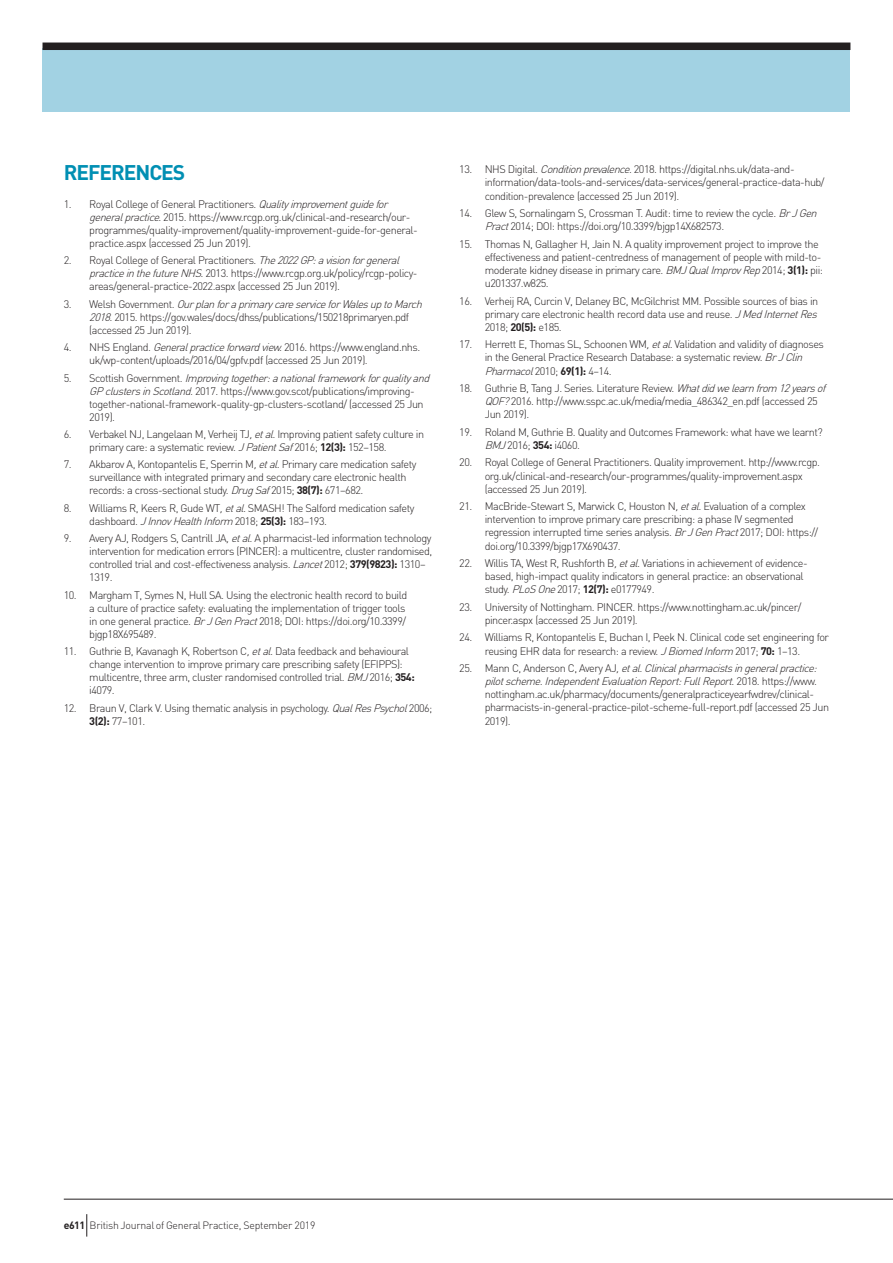
<style>
.page{position:relative;width:893px;height:1263px;background:#fff}
.page>*{position:absolute;margin:0;border:0;box-sizing:border-box;transform-origin:0 0}
.t1{font:700 21px "DIN";letter-spacing:-.05em;color:#008fb3}
.t2{font:300 10.8px/13.2px "DIN";letter-spacing:-.045em;color:#231f20}
.t3{font:300 10.5px "DIN";letter-spacing:-.025em;color:#231f20}
.s1{font-style:italic}
.s2{font-weight:700}
</style>
<div class="page">
<div style="left:43px;top:48px;width:807px;height:64px;background:#a2d2e3"></div>
<div style="left:43px;top:43px;width:807px;height:7px;background:#231f20"></div>
<hr style="left:64px;top:1199px;width:829px;height:1px;background:#231f20">
<svg style="left:86px;top:1214px;width:1px;height:22px"></svg>
<h1 class="t1" style="left:64px;top:159px;width:123px">REFERENCES</h1>
<p class="t2" style="left:89px;top:197px;width:330px;text-indent:-26px">1. Royal College of General Practitioners. <span class="s1">Qualityimprovementguidefor generalpractice</span>. 2015. https://www.rcgp.org.uk/clinical-and-research/our&shy;programmes/quality-improvement/quality-improvement-guide-for-general&shy;practice.aspx (accessed 25 Jun 2019).</p>
<p class="t2" style="left:89px;top:254px;width:330px;text-indent:-26px">2. Royal College of General Practitioners. <span class="s1">The2022GP:avisionforgeneral practiceinthefutureNHS.</span>2013. https://www.rcgp.org.uk/policy/rcgp-policy&shy;areas/general-practice-2022.aspx (accessed 25 Jun 2019).</p>
<p class="t2" style="left:89px;top:297px;width:337px;text-indent:-26px">3 . We l s h G o v e r n m e n t . <span class="s1">OurplanforaprimarycareserviceforWalesuptoMarch<br>2018.</span>2015. https://gov.wales/docs/dhss/publications/150218primaryen.pdf (accessed 25 Jun 2019).</p>
<p class="t2" style="left:89px;top:341px;width:333px;text-indent:-26px">4. NHS England. <span class="s1">Generalpracticeforwardview.</span>2016. https://www.england.nhs. uk/wp-content/uploads/2016/04/gpfv.pdf (accessed 25 Jun 2019).</p>
<p class="t2" style="left:89px;top:371px;width:345px;text-indent:-26px">5 . S c o t t i s h G o v e r n m e n t . <span class="s1">Improvingtogether:anationalframeworkforqualityand GPclustersinScotland.</span>2017. https://www.gov.scot/publications/improving&shy;together-national-framework-quality-gp-clusters-scotland/ (accessed 25 Jun 2019).</p>
<p class="t2" style="left:89px;top:427px;width:336px;text-indent:-26px">6. Verbakel NJ, Langelaan M, Verheij TJ<span class="s1">,etal.</span>Improving patient safety culture in primary care: a systematic review. <span class="s1">JPatientSaf</span>2016; <span class="s2">12(3):</span> 152–158.</p>
<p class="t2" style="left:89px;top:458px;width:329px;text-indent:-26px">7. Akbarov A, Kontopantelis E, Sperrin M<span class="s1">,etal.</span>Primary care medication safety surveillance with integrated primary and secondary care electronic health records: a cross-sectional study. <span class="s1">DrugSaf</span>2015; <span class="s2">38(7):</span> 671–682.</p>
<p class="t2" style="left:89px;top:501px;width:327px;text-indent:-26px">8. Williams R, Keers R, Gude WT<span class="s1">,etal.</span>SMASH! The Salford medication safety dashboard. <span class="s1">JInnovHealthInform</span> 2018; <span class="s2">25(3):</span> 183–193.</p>
<p class="t2" style="left:89px;top:532px;width:345px;text-indent:-26px">9. Avery AJ, Rodgers S, Cantrill JA<span class="s1">,etal.</span>A pharmacist-led information technology intervention for medication errors (PINCER): a multicentre, cluster randomised, controlled trial and cost-effectiveness analysis. <span class="s1">Lancet</span>2012; <span class="s2">379(9823):</span> 1310– 1319.</p>
<p class="t2" style="left:89px;top:588px;width:319px;text-indent:-26px">10. Margham T, Symes N, Hull SA. Using the electronic health record to build a culture of practice safety: evaluating the implementation of trigger tools in one general practice. <span class="s1">BrJGenPract</span>2018; DOI: https://doi.org/10.3399/ bjgp18X695489.</p>
<p class="t2" style="left:89px;top:644px;width:327px;text-indent:-26px">11. Guthrie B, Kavanagh K, Robertson C<span class="s1">,etal.</span>Data feedback and behavioural change intervention to improve primary care prescribing safety (EFIPPS): multicentre, three arm, cluster randomised controlled trial. <span class="s1">BMJ</span>2016; <span class="s2">354: </span>i4079.</p>
<p class="t2" style="left:89px;top:701px;width:345px;text-indent:-26px">12. Braun V, Clark V. Using thematic analysis in psychology. <span class="s1">QualResPsychol</span>2006;<br><span class="s2">3(2):</span> 77–101.</p>
<p class="t2" style="left:485px;top:163px;width:341px;text-indent:-26px">13. NHS Digital. <span class="s1">Conditionprevalence</span>. 2018. https://digital.nhs.uk/data-and&shy;information/data-tools-and-services/data-services/general-practice-data-hub/ condition-prevalence (accessed 25 Jun 2019).</p>
<p class="t2" style="left:485px;top:206px;width:337px;text-indent:-26px">14. Glew S, Sornalingam S, Crossman T. Audit: time to review the cycle. <span class="s1">BrJGen<br>Pract</span>2014; DOI: https://doi.org/10.3399/bjgp14X682573.</p>
<p class="t2" style="left:485px;top:237px;width:340px;text-indent:-26px">15. Thomas N, Gallagher H, Jain N. A quality improvement project to improve the effectiveness and patient-centredness of management of people with mild-to&shy;moderate kidney disease in primary care. <span class="s1">BMJQualImprovRep</span>2014; <span class="s2">3(1):</span> pii: u201337.w825.</p>
<p class="t2" style="left:485px;top:294px;width:337px;text-indent:-26px">16. Verheij RA, Curcin V, Delaney BC, McGilchrist MM. Possible sources of bias in primary care electronic health record data use and reuse. <span class="s1">JMedInternetRes<br></span>2018; <span class="s2">20(5):</span> e185.</p>
<p class="t2" style="left:485px;top:338px;width:341px;text-indent:-26px">17. Herrett E, Thomas SL, Schoonen WM<span class="s1">,etal.</span>Validation and validity of diagnoses in the General Practice Research Database: a systematic review. <span class="s1">BrJClin<br>Pharmacol</span>2010; <span class="s2">69(1):</span> 4–14.</p>
<p class="t2" style="left:485px;top:381px;width:346px;text-indent:-26px">18. Guthrie B, Tang J. Series. Literature Review. <span class="s1">Whatdidwelearnfrom 12yearsof<br>QOF?</span>2016. http://www.sspc.ac.uk/media/media_486342_en.pdf (accessed 25<br>Jun 2019).</p>
<p class="t2" style="left:485px;top:425px;width:340px;text-indent:-26px">19. Roland M, Guthrie B. Quality and Outcomes Framework: what have we learnt?<br><span class="s1">BMJ</span>2016; <span class="s2">354:</span> i4060.</p>
<p class="t2" style="left:485px;top:456px;width:337px;text-indent:-26px">20. Royal College of General Practitioners. Quality improvement. http://www.rcgp. org.uk/clinical-and-research/our-programmes/quality-improvement.aspx (accessed 25 Jun 2019).</p>
<p class="t2" style="left:485px;top:499px;width:335px;text-indent:-26px">21. MacBride-Stewart S, Marwick C, Houston N<span class="s1">,etal.</span>Evaluation of a complex intervention to improve primary care prescribing: a phase IV segmented regression interrupted time series analysis. <span class="s1">BrJGenPract</span>2017; DOI: https:// doi.org/10.3399/bjgp17X690437.</p>
<p class="t2" style="left:485px;top:556px;width:324px;text-indent:-26px">22. Willis TA, West R, Rushforth B<span class="s1">,etal.</span>Variations in achievement of evidence&shy;based, high-impact quality indicators in general practice: an observational study. <span class="s1">PLoSOne</span>2017; <span class="s2">12(7):</span> e0177949.</p>
<p class="t2" style="left:485px;top:600px;width:318px;text-indent:-26px">23. University of Nottingham. PINCER. https://www.nottingham.ac.uk/pincer/ pincer.aspx (accessed 25 Jun 2019).</p>
<p class="t2" style="left:459px;top:631px;width:371px;text-align:center">24. Williams R, Kontopantelis E, Buchan I, Peek N. Clinical code set engineering for reusing EHR data for research: a review. <span class="s1">JBiomedInform</span> 2017; <span class="s2">70:</span> 1–13.</p>
<p class="t2" style="left:485px;top:661px;width:346px;text-indent:-26px">2 5 . M a n n C , A n d e rs o n C , Av e ry A J <span class="s1">,etal. Clinicalpharmacistsingeneralpractice: pilotscheme. IndependentEvaluationReport:FullReport</span>. 2 0 1 8 . h t t p s : //www . nottingham.ac.uk/pharmacy/documents/generalpracticeyearfwdrev/clinical&shy;pharmacists-in-general-practice-pilot-scheme-full-report.pdf (accessed 25 Jun 2019).</p>
<p class="t3" style="left:64px;top:1218px;width:253px"><span class="s2">e611</span> British Journal of General Practice, September 2019</p>
</div>
